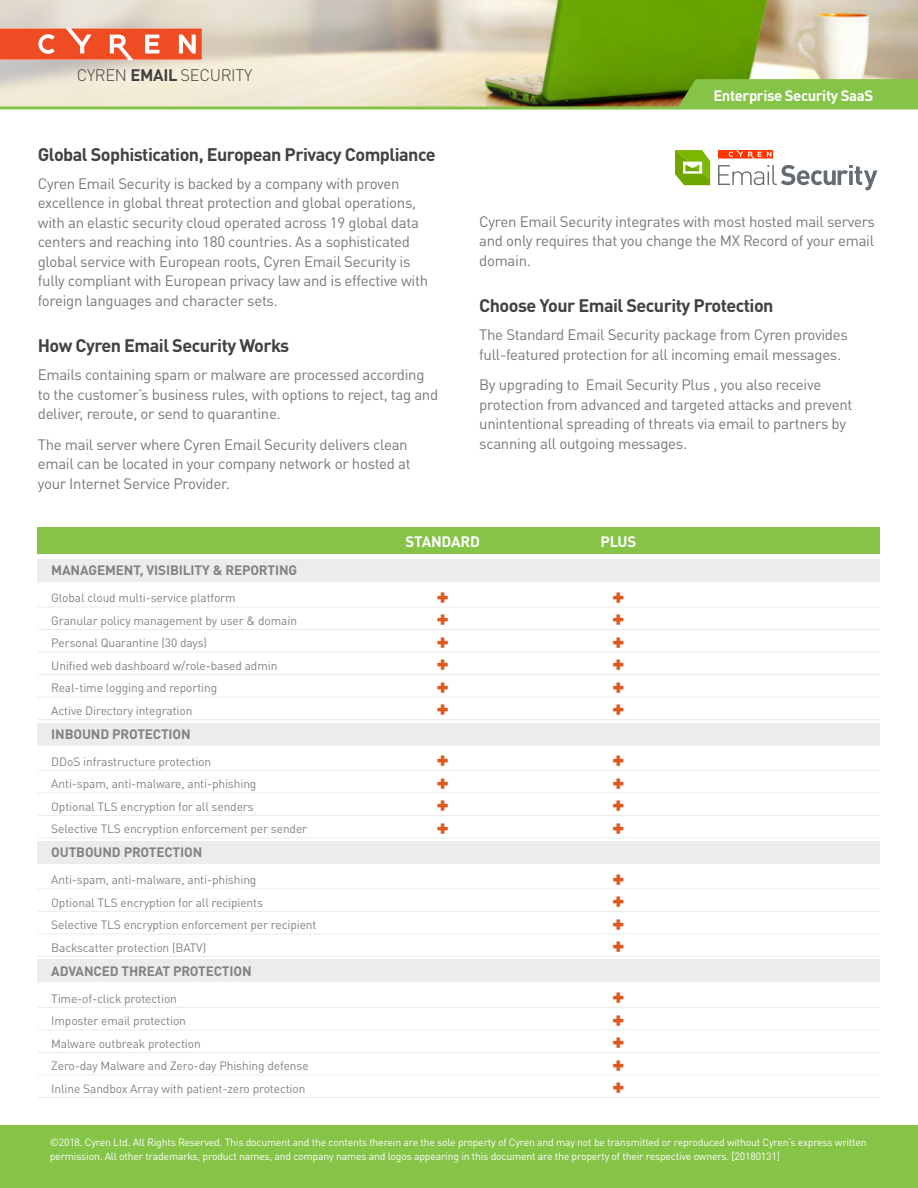
<style>
.page{position:relative;width:918px;height:1188px;background:#fff}
.page>*{position:absolute;margin:0;border:0;box-sizing:border-box;transform-origin:0 0}
.Chart_3_Col_text{font:900 22.5px "DINOT";color:#df591f}
.t1{font:700 18px "DINOT";letter-spacing:-.03em;color:#414142}
.Title_Back_Page{font:300 16.5px "DINOT";letter-spacing:-.02em;color:#414142}
.Body_text{font:15px/19.5px "DINOT";letter-spacing:-.02em;color:#77787c}
.Chart_3_Col_Heading{font:700 15px "DINOT";letter-spacing:-.03em;color:#fff}
.Chart_3_Col_Heading-2{font:700 15px "DINOT";letter-spacing:-.01em;color:#fff}
.Chart_3_Col_Subhead{font:700 13.5px "DINOT";letter-spacing:-.01em;color:#808285}
.Chart_3_Col_text-2{font:12px "DINOT";letter-spacing:-.01em;color:#808285}
.t2{font:10.5px/13.5px "DINOT";letter-spacing:-.02em;color:#fff}
.s1{font-weight:700}
</style>
<div class="page">
<img style="left:589px;top:0;width:329px;height:106px">
<svg style="left:0;top:0;width:589px;height:106px;background:#d5d1b6"></svg>
<svg style="left:0;top:28px;width:202px;height:32px;background:#f26a49"></svg>
<svg style="left:0;top:106px;width:918px;height:4px;background:#9ecb6a"></svg>
<div style="left:677px;top:79px;width:241px;height:29px;background:#85c447"></div>
<div style="left:0;top:1125px;width:918px;height:63px;background:#85c447"></div>
<svg style="left:718px;top:150px;width:55px;height:9px"></svg>
<svg style="left:675px;top:150px;width:35px;height:35px"></svg>
<svg style="left:718px;top:165px;width:159px;height:25px"></svg>
<div style="left:38px;top:527px;width:842px;height:27px;background:#85c447"></div>
<div style="left:38px;top:559px;width:842px;height:23px;background:#ebecec"></div>
<hr style="left:38px;top:607px;width:842px;height:1px;background:#ebecec">
<hr style="left:38px;top:629px;width:842px;height:1px;background:#ebecec">
<hr style="left:38px;top:652px;width:842px;height:1px;background:#ebecec">
<hr style="left:38px;top:674px;width:842px;height:1px;background:#ebecec">
<hr style="left:38px;top:697px;width:842px;height:1px;background:#ebecec">
<hr style="left:38px;top:719px;width:842px;height:1px;background:#ebecec">
<div style="left:38px;top:723px;width:842px;height:22px;background:#ebecec"></div>
<hr style="left:38px;top:770px;width:842px;height:1px;background:#ebecec">
<hr style="left:38px;top:793px;width:842px;height:1px;background:#ebecec">
<hr style="left:38px;top:815px;width:842px;height:1px;background:#ebecec">
<hr style="left:38px;top:838px;width:842px;height:1px;background:#ebecec">
<div style="left:38px;top:841px;width:842px;height:23px;background:#ebecec"></div>
<hr style="left:38px;top:889px;width:842px;height:1px;background:#ebecec">
<hr style="left:38px;top:911px;width:842px;height:1px;background:#ebecec">
<hr style="left:38px;top:934px;width:842px;height:1px;background:#ebecec">
<hr style="left:38px;top:956px;width:842px;height:1px;background:#ebecec">
<div style="left:38px;top:960px;width:842px;height:22px;background:#ebecec"></div>
<hr style="left:38px;top:1007px;width:842px;height:1px;background:#ebecec">
<hr style="left:38px;top:1030px;width:842px;height:1px;background:#ebecec">
<hr style="left:38px;top:1052px;width:842px;height:1px;background:#ebecec">
<hr style="left:38px;top:1075px;width:842px;height:1px;background:#ebecec">
<hr style="left:38px;top:1097px;width:842px;height:1px;background:#ebecec">
<p class="Title_Back_Page" style="left:77px;top:65px;width:177px">CYREN <span class="s1">EMAIL</span> SECURITY</p>
<h3 class="t1" style="left:38px;top:143px;width:399px">Global Sophistication, European Privacy Compliance</h3>
<p class="Body_text" style="left:38px;top:174px;width:392px">Cyren Email Security is backed by a company with proven excellence in global threat protection and global operations, with an elastic security cloud operated across 19 global data centers and reaching into 180 countries. As a sophisticated global service with European roots, Cyren Email Security is fully compliant with European privacy law and is effective with foreign languages and character sets.</p>
<h3 class="t1" style="left:38px;top:334px;width:253px">How Cyren Email Security Works</h3>
<p class="Body_text" style="left:38px;top:365px;width:402px">Emails containing spam or malware are processed according to the customer’s business rules, with options to reject, tag and deliver, reroute, or send to quarantine.</p>
<p class="Body_text" style="left:38px;top:434px;width:375px">The mail server where Cyren Email Security delivers clean email can be located in your company network or hosted at your Internet Service Provider.</p>
<h3 class="Chart_3_Col_Heading" style="left:713px;top:86px;width:161px">Enterprise Security SaaS</h3>
<p class="Body_text" style="left:479px;top:212px;width:397px;text-align:justify">Cyren Email Security integrates with most hosted mail servers and only requires that you change the MX Record of your email domain.</p>
<h3 class="t1" style="left:479px;top:294px;width:296px">Choose Your Email Security Protection</h3>
<p class="Body_text" style="left:479px;top:325px;width:370px">The Standard Email Security package from Cyren provides full-featured protection for all incoming email messages.</p>
<p class="Body_text" style="left:479px;top:375px;width:375px">By upgrading to Email Security Plus , you also receive protection from advanced and targeted attacks and prevent unintentional spreading of threats via email to partners by scanning all outgoing messages.</p>
<p class="Chart_3_Col_Heading-2" style="left:406px;top:532px;width:76px">STANDARD</p>
<p class="Chart_3_Col_Heading" style="left:600px;top:532px;width:37px">PLUS</p>
<p class="Chart_3_Col_Subhead" style="left:51px;top:562px;width:247px">MANAGEMENT, VISIBILITY &amp; REPORTING</p>
<p class="Chart_3_Col_text-2" style="left:51px;top:590px;width:186px">Global cloud multi-service platform</p>
<p class="Chart_3_Col_text" style="left:437px;top:581px;width:14px">+</p>
<p class="Chart_3_Col_text" style="left:612px;top:581px;width:14px">+</p>
<p class="Chart_3_Col_text-2" style="left:51px;top:613px;width:247px">Granular policy management by user &amp; domain</p>
<p class="Chart_3_Col_text" style="left:437px;top:603px;width:14px">+</p>
<p class="Chart_3_Col_text" style="left:612px;top:603px;width:14px">+</p>
<p class="Chart_3_Col_text-2" style="left:51px;top:635px;width:157px">Personal Quarantine (30 days)</p>
<p class="Chart_3_Col_text" style="left:437px;top:626px;width:14px">+</p>
<p class="Chart_3_Col_text" style="left:612px;top:626px;width:14px">+</p>
<p class="Chart_3_Col_text-2" style="left:51px;top:658px;width:228px">Unified web dashboard w/role-based admin</p>
<p class="Chart_3_Col_text" style="left:437px;top:648px;width:14px">+</p>
<p class="Chart_3_Col_text" style="left:612px;top:648px;width:14px">+</p>
<p class="Chart_3_Col_text-2" style="left:51px;top:680px;width:168px">Real-time logging and reporting</p>
<p class="Chart_3_Col_text" style="left:437px;top:671px;width:14px">+</p>
<p class="Chart_3_Col_text" style="left:612px;top:671px;width:14px">+</p>
<p class="Chart_3_Col_text-2" style="left:51px;top:703px;width:143px">Active Directory integration</p>
<p class="Chart_3_Col_text" style="left:437px;top:693px;width:14px">+</p>
<p class="Chart_3_Col_text" style="left:612px;top:693px;width:14px">+</p>
<p class="Chart_3_Col_Subhead" style="left:51px;top:725px;width:141px">INBOUND PROTECTION</p>
<p class="Chart_3_Col_text-2" style="left:51px;top:754px;width:161px">DDoS infrastructure protection</p>
<p class="Chart_3_Col_text" style="left:437px;top:744px;width:14px">+</p>
<p class="Chart_3_Col_text" style="left:612px;top:744px;width:14px">+</p>
<p class="Chart_3_Col_text-2" style="left:51px;top:776px;width:207px">Anti-spam, anti-malware, anti-phishing</p>
<p class="Chart_3_Col_text" style="left:437px;top:766px;width:14px">+</p>
<p class="Chart_3_Col_text" style="left:612px;top:766px;width:14px">+</p>
<p class="Chart_3_Col_text-2" style="left:51px;top:799px;width:204px">Optional TLS encryption for all senders</p>
<p class="Chart_3_Col_text" style="left:437px;top:789px;width:14px">+</p>
<p class="Chart_3_Col_text" style="left:612px;top:789px;width:14px">+</p>
<p class="Chart_3_Col_text-2" style="left:51px;top:821px;width:258px">Selective TLS encryption enforcement per sender</p>
<p class="Chart_3_Col_text" style="left:437px;top:811px;width:14px">+</p>
<p class="Chart_3_Col_text" style="left:612px;top:811px;width:14px">+</p>
<p class="Chart_3_Col_Subhead" style="left:51px;top:844px;width:153px">OUTBOUND PROTECTION</p>
<p class="Chart_3_Col_text-2" style="left:51px;top:872px;width:207px">Anti-spam, anti-malware, anti-phishing</p>
<p class="Chart_3_Col_text" style="left:612px;top:862px;width:14px">+</p>
<p class="Chart_3_Col_text-2" style="left:51px;top:895px;width:213px">Optional TLS encryption for all recipients</p>
<p class="Chart_3_Col_text" style="left:612px;top:885px;width:14px">+</p>
<p class="Chart_3_Col_text-2" style="left:51px;top:917px;width:267px">Selective TLS encryption enforcement per recipient</p>
<p class="Chart_3_Col_text" style="left:612px;top:907px;width:14px">+</p>
<p class="Chart_3_Col_text-2" style="left:51px;top:940px;width:157px">Backscatter protection (BATV)</p>
<p class="Chart_3_Col_text" style="left:612px;top:930px;width:14px">+</p>
<p class="Chart_3_Col_Subhead" style="left:51px;top:962px;width:202px">ADVANCED THREAT PROTECTION</p>
<p class="Chart_3_Col_text-2" style="left:51px;top:991px;width:127px">Time-of-click protection</p>
<p class="Chart_3_Col_text" style="left:612px;top:981px;width:14px">+</p>
<p class="Chart_3_Col_text-2" style="left:51px;top:1013px;width:136px">Imposter email protection</p>
<p class="Chart_3_Col_text" style="left:612px;top:1003px;width:14px">+</p>
<p class="Chart_3_Col_text-2" style="left:51px;top:1036px;width:151px">Malware outbreak protection</p>
<p class="Chart_3_Col_text" style="left:612px;top:1026px;width:14px">+</p>
<p class="Chart_3_Col_text-2" style="left:51px;top:1058px;width:259px">Zero-day Malware and Zero-day Phishing defense</p>
<p class="Chart_3_Col_text" style="left:612px;top:1048px;width:14px">+</p>
<p class="Chart_3_Col_text-2" style="left:51px;top:1081px;width:256px">Inline Sandbox Array with patient-zero protection</p>
<p class="Chart_3_Col_text" style="left:612px;top:1071px;width:14px">+</p>
<p class="t2" style="left:50px;top:1136px;width:818px">©2018. Cyren Ltd. All Rights Reserved. This document and the contents therein are the sole property of Cyren and may not be transmitted or reproduced without Cyren’s express written permission. All other trademarks, product names, and company names and logos appearing in this document are the property of their respective owners. [20180131]</p>
</div>
